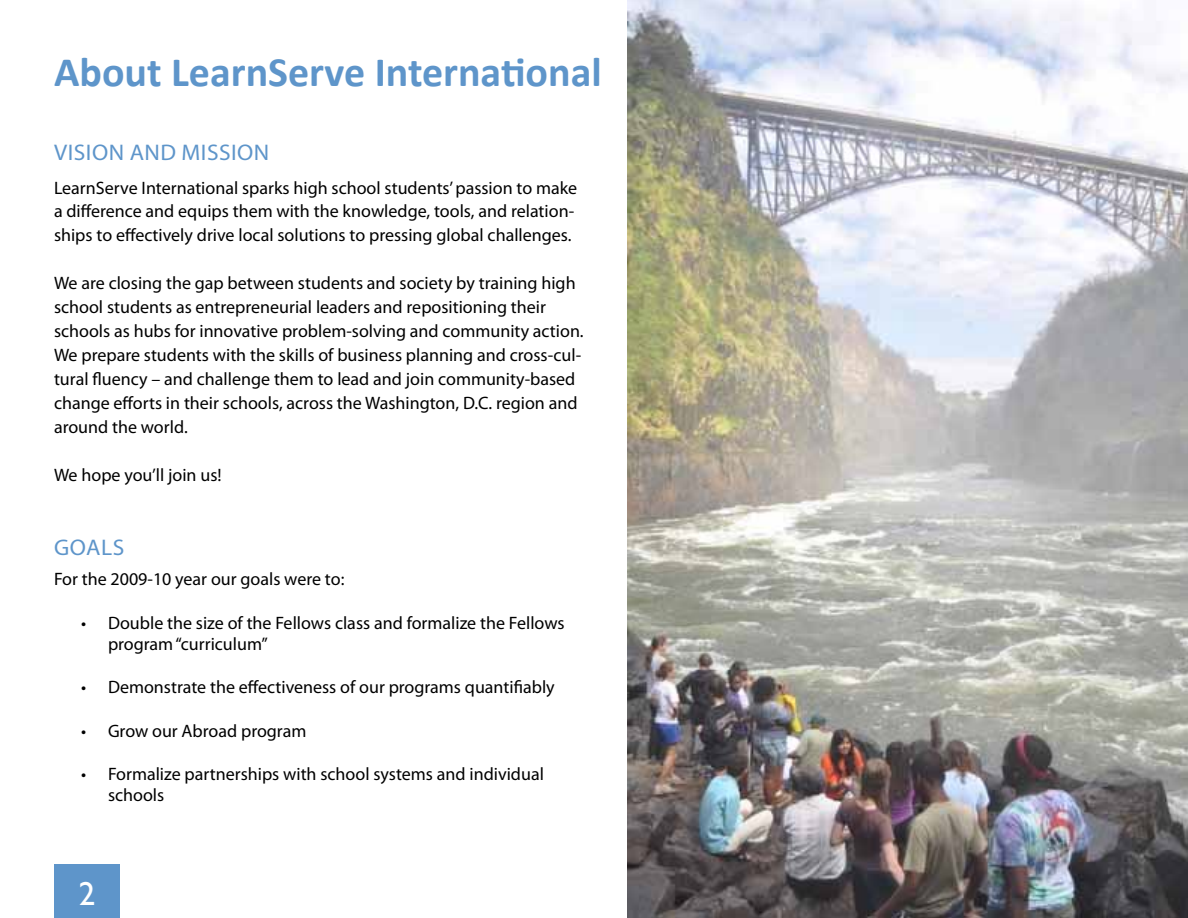
<style>
.page{position:relative;width:1188px;height:918px;background:#fff}
.page>*{position:absolute;margin:0;border:0;box-sizing:border-box;transform-origin:0 0}
.t1{font:700 42px "Calibri";color:#5e95ca}
.t2{font:33px "Gill Sans";color:#fff}
.t3{font:22.65px "Myriad Pro";letter-spacing:.02em;color:#5e95ca;scale:1.04 1}
.t4{font:18px/24px "Myriad Pro";color:#000}
</style>
<div class="page">
<div style="left:54px;top:864px;width:66px;height:54px;background:#5e95ca"></div>
<img style="left:628px;top:0;width:560px;height:918px">
<h1 class="t1" style="left:54px;top:46px;width:549px">About LearnServe International</h1>
<p class="t3" style="left:54px;top:138px;width:153px">VISION AND Mission</p>
<p class="t4" style="left:54px;top:175px;width:525px">LearnServe International sparks high school students’ passion to make a difference and equips them with the knowledge, tools, and relation&shy;ships to effectively drive local solutions to pressing global challenges.</p>
<p class="t4" style="left:54px;top:271px;width:531px">We are closing the gap between students and society by training high school students as entrepreneurial leaders and repositioning their schools as hubs for innovative problem-solving and community action.<br>We prepare students with the skills of business planning and cross-cul&shy;tural fluency – and challenge them to lead and join community-based change efforts in their schools, across the Washington, D.C. region and around the world.</p>
<p class="t4" style="left:54px;top:463px;width:169px">We hope you’ll join us!</p>
<p class="t3" style="left:54px;top:533px;width:29px">Goals</p>
<p class="t4" style="left:54px;top:567px;width:292px">For the 2009-10 year our goals were to:</p>
<p class="t4" style="left:108px;top:611px;width:458px;line-height:21.6px;text-indent:-27px">• Double the size of the Fellows class and formalize the Fellows program “curriculum”</p>
<p class="t4" style="left:81px;top:675px;width:475px">• Demonstrate the effectiveness of our programs quantifiably</p>
<p class="t4" style="left:81px;top:718px;width:227px">• Grow our Abroad program</p>
<p class="t4" style="left:108px;top:763px;width:437px;line-height:21.6px;text-indent:-27px">• Formalize partnerships with school systems and individual schools</p>
<h2 class="t2" style="left:79px;top:875px;width:18px">2</h2>
</div>
